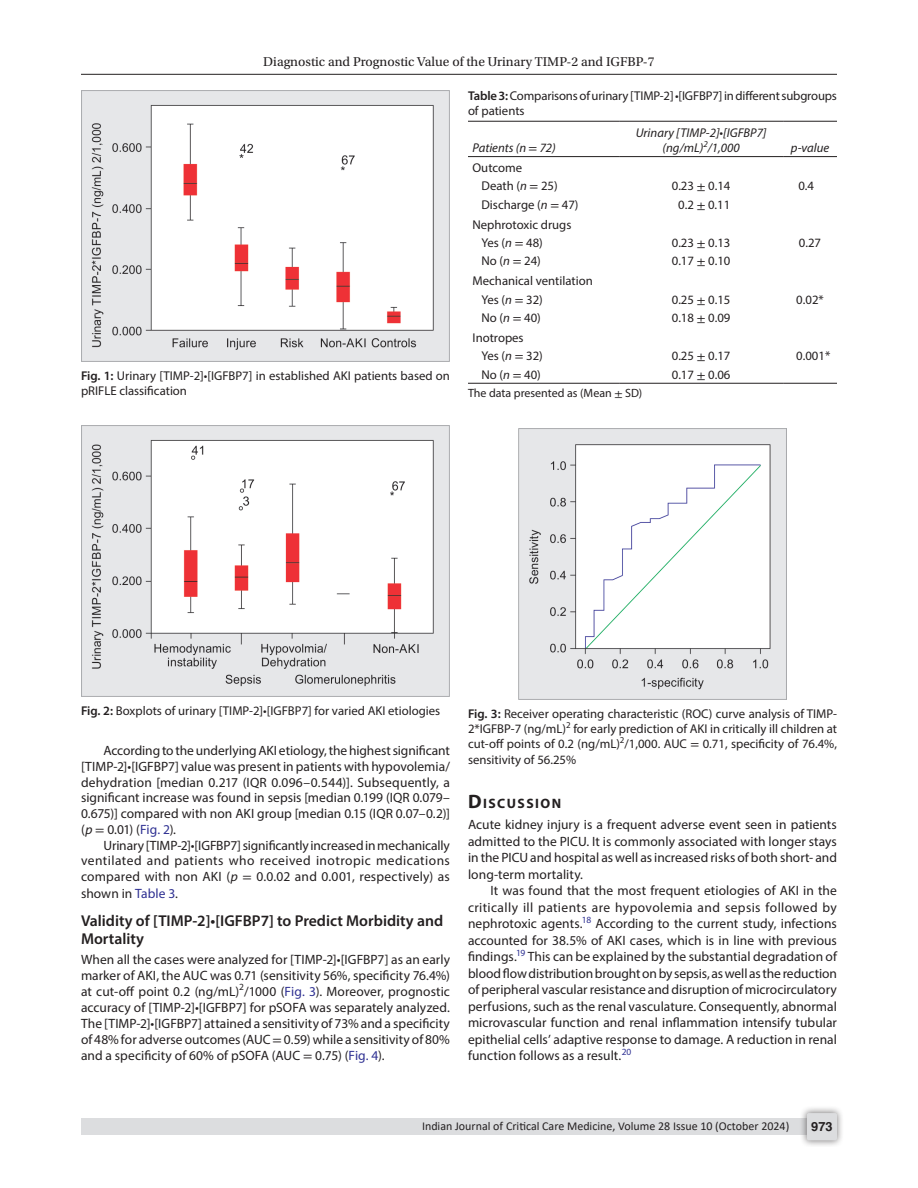
<style>
.page{position:relative;width:918px;height:1188px;background:#fff}
.page>*{position:absolute;margin:0;border:0;box-sizing:border-box;transform-origin:0 0}
.Head-2{font:600 15.75px/18px "Myriad Pro";color:#231f20}
.Head-1{font:700 13.65px "Myriad Pro";letter-spacing:.105em;color:#231f20}
.Para-Indent{font:13.5px/16.5px "Myriad Pro";letter-spacing:.005em;color:#231f20;text-align:justify}
.Para-NoIndent{font:13.5px/16.2px "Myriad Pro";color:#231f20;text-align:justify}
.t1{font:13.5px "Utopia Std";color:#231f20}
.FigCaption{font:12.75px/15.3px "Myriad Pro";color:#231f20}
.TableBody{font:12.75px "Myriad Pro";color:#231f20}
.TableCaption{font:12.75px/15.3px "Myriad Pro";letter-spacing:-.015em;color:#231f20}
.TableHeader{font:italic 12.75px "Myriad Pro";color:#231f20}
.t2{font:700 12.75px "Helvetica LT Std";color:#231f20}
.t3{font:12px "Calibri";color:#231f20}
.TableFootNote{font:12px "Myriad Pro";color:#231f20}
.s1{font-weight:600}
.s2{font-family:"STIX General";font-style:normal}
.s3{font-style:italic}
.s4{font-family:"STIX General"}
.s5{color:#2e3092}
.s6{font-size:19.5px}
</style>
<div class="page">
<hr style="left:81px;top:74px;width:756px;height:1px;background:#231f20">
<div style="left:81px;top:1119px;width:756px;height:16px;background:#dcdddf"></div>
<div style="left:800px;top:1106px;width:44px;height:41px;background:#231f20;opacity:.61"></div>
<div style="left:807px;top:1113px;width:30px;height:27px;background:#dcdddf;border-radius:2px"></div>
<img style="left:81px;top:90px;width:368px;height:271px">
<img style="left:81px;top:425px;width:368px;height:272px">
<hr style="left:468px;top:383px;width:151px;height:1px;background:#231f20">
<hr style="left:619px;top:383px;width:164px;height:1px;background:#231f20">
<hr style="left:783px;top:383px;width:54px;height:1px;background:#231f20">
<hr style="left:468px;top:121px;width:151px;height:1px;background:#231f20">
<hr style="left:619px;top:121px;width:164px;height:1px;background:#231f20">
<hr style="left:783px;top:121px;width:54px;height:1px;background:#231f20">
<hr style="left:468px;top:156px;width:151px;height:1px;background:#231f20">
<hr style="left:619px;top:156px;width:164px;height:1px;background:#231f20">
<hr style="left:783px;top:156px;width:54px;height:1px;background:#231f20">
<img style="left:518px;top:428px;width:269px;height:271px">
<p class="t1" style="left:263px;top:55px;width:393px">Diagnostic and Prognostic Value of the Urinary TIMP-2 and IGFBP-7</p>
<p class="TableCaption" style="left:468px;top:87px;width:371px"><span class="s1">Table 3:</span> Comparisons of urinary [TIMP-2] •[IGFBP7] in different subgroups of patients</p>
<p class="TableHeader" style="left:472px;top:140px;width:85px">Patients (n <span class="s2">=</span> 72)</p>
<p class="TableHeader" style="left:636px;top:125px;width:132px">Urinary [TIMP-2]•[IGFBP7]</p>
<p class="TableHeader" style="left:663px;top:140px;width:79px">(ng/mL)<sup>2</sup>/1,000</p>
<p class="TableHeader" style="left:791px;top:140px;width:40px">p-value</p>
<p class="FigCaption" style="left:81px;top:368px;width:370px"><span class="s1">Fig. 1:</span> Urinary [TIMP-2]•[IGFBP7] in established AKI patients based on pRIFLE classification</p>
<p class="TableBody" style="left:472px;top:160px;width:51px">Outcome</p>
<p class="TableBody" style="left:482px;top:178px;width:78px">Death (<span class="s3">n</span> <span class="s4">=</span> 25)</p>
<p class="TableBody" style="left:482px;top:197px;width:99px">Discharge (<span class="s3">n</span> <span class="s4">=</span> 47)</p>
<p class="TableBody" style="left:472px;top:217px;width:100px">Nephrotoxic drugs</p>
<p class="TableBody" style="left:482px;top:235px;width:63px">Yes (<span class="s3">n</span> <span class="s4">=</span> 48)</p>
<p class="TableBody" style="left:482px;top:253px;width:61px">No (<span class="s3">n</span> <span class="s4">=</span> 24)</p>
<p class="TableBody" style="left:472px;top:273px;width:122px">Mechanical ventilation</p>
<p class="TableBody" style="left:482px;top:292px;width:63px">Yes (<span class="s3">n</span> <span class="s4">=</span> 32)</p>
<p class="TableBody" style="left:482px;top:310px;width:61px">No (<span class="s3">n</span> <span class="s4">=</span> 40)</p>
<p class="TableBody" style="left:472px;top:330px;width:53px">Inotropes</p>
<p class="TableBody" style="left:482px;top:348px;width:63px">Yes (<span class="s3">n</span> <span class="s4">=</span> 32)</p>
<p class="TableBody" style="left:482px;top:367px;width:61px">No (<span class="s3">n</span> <span class="s4">=</span> 40)</p>
<p class="TableFootNote" style="left:468px;top:385px;width:176px">The data presented as (Mean <span class="s4">±</span> SD)</p>
<p class="TableBody" style="left:672px;top:178px;width:60px">0.23 <span class="s4">±</span> 0.14</p>
<p class="TableBody" style="left:678px;top:197px;width:54px">0.2 <span class="s4">±</span> 0.11</p>
<p class="TableBody" style="left:672px;top:235px;width:60px">0.23 <span class="s4">±</span> 0.13</p>
<p class="TableBody" style="left:672px;top:253px;width:60px">0.17 <span class="s4">±</span> 0.10</p>
<p class="TableBody" style="left:672px;top:292px;width:60px">0.25 <span class="s4">±</span> 0.15</p>
<p class="TableBody" style="left:672px;top:310px;width:60px">0.18 <span class="s4">±</span> 0.09</p>
<p class="TableBody" style="left:672px;top:348px;width:60px">0.25 <span class="s4">±</span> 0.17</p>
<p class="TableBody" style="left:672px;top:367px;width:60px">0.17 <span class="s4">±</span> 0.06</p>
<p class="TableBody" style="left:798px;top:178px;width:17px">0.4</p>
<p class="TableBody" style="left:799px;top:235px;width:24px">0.27</p>
<p class="TableBody" style="left:796px;top:292px;width:29px">0.02*</p>
<p class="TableBody" style="left:796px;top:348px;width:36px">0.001*</p>
<p class="FigCaption" style="left:81px;top:703px;width:361px"><span class="s1">Fig. 2:</span> Boxplots of urinary [TIMP-2]•[IGFBP7] for varied AKI etiologies</p>
<p class="Para-Indent" style="left:81px;top:743px;width:371px;line-height:15.8px;text-indent:22px">According to the underlying AKI etiology, the highest significant [TIMP-2]•[IGFBP7] value was present in patients with hypovolemia/ dehydration [median 0.217 (IQR 0.096–0.544)]. Subsequently, a significant increase was found in sepsis [median 0.199 (IQR 0.079– 0.675)] compared with non AKI group [median 0.15 (IQR 0.07–0.2)] (<span class="s3">p</span> <span class="s4">=</span> 0.01) (<span class="s5">Fig. 2</span>).</p>
<p class="Para-Indent" style="left:81px;top:837px;width:370px;line-height:16px;text-indent:22px">Urinary [TIMP-2]•[IGFBP7] significantly increased in mechanically ventilated and patients who received inotropic medications compared with non AKI (<span class="s3">p</span> <span class="s4">=</span> 0.0.02 and 0.001, respectively) as shown in <span class="s5">Table 3</span>.</p>
<p class="Head-2" style="left:81px;top:911px;width:364px">Validity of [TIMP-2]•[IGFBP7] to Predict Morbidity and<br>Mortality</p>
<p class="Para-NoIndent" style="left:81px;top:951px;width:371px">When all the cases were analyzed for [TIMP-2]•[IGFBP7] as an early marker of AKI, the AUC was 0.71 (sensitivity 56%, specificity 76.4%) at cut-off point 0.2 (ng/mL)<sup>2</sup>/1000 (<span class="s5">Fig. 3</span>). Moreover, prognostic accuracy of [TIMP-2]•[IGFBP7] for pSOFA was separately analyzed.<br>The [TIMP-2]•[IGFBP7] attained a sensitivity of 73% and a specificity of 48% for adverse outcomes (AUC <span class="s4">=</span> 0.59) while a sensitivity of 80% and a specificity of 60% of pSOFA (AUC <span class="s4">=</span> 0.75) (<span class="s5">Fig. 4</span>).</p>
<p class="FigCaption" style="left:468px;top:706px;width:371px;text-align:justify"><span class="s1">Fig. 3:</span> Receiver operating characteristic (ROC) curve analysis of TIMP-2*IGFBP-7 (ng/mL)<sup>2</sup> for early prediction of AKI in critically ill children at cut-off points of 0.2 (ng/mL)<sup>2</sup>/1,000. AUC <span class="s4">=</span> 0.71, specificity of 76.4%, sensitivity of 56.25%</p>
<p class="Head-1" style="left:468px;top:795px;width:95px"><span class="s6">D</span>ISCUSSION</p>
<p class="Para-NoIndent" style="left:468px;top:816px;width:371px">Acute kidney injury is a frequent adverse event seen in patients admitted to the PICU. It is commonly associated with longer stays in the PICU and hospital as well as increased risks of both short- and long-term mortality.</p>
<p class="Para-Indent" style="left:468px;top:882px;width:371px;text-indent:22px">It was found that the most frequent etiologies of AKI in the critically ill patients are hypovolemia and sepsis followed by nephrotoxic agents.<sup>18</sup> According to the current study, infections accounted for 38.5% of AKI cases, which is in line with previous findings.<sup>19</sup> This can be explained by the substantial degradation of blood flow distribution brought on by sepsis, as well as the reduction of peripheral vascular resistance and disruption of microcirculatory perfusions, such as the renal vasculature. Consequently, abnormal microvascular function and renal inflammation intensify tubular epithelial cells’ adaptive response to damage. A reduction in renal function follows as a result.<sup>20</sup></p>
<p class="t3" style="left:422px;top:1117px;width:369px">Indian Journal of Critical Care Medicine, Volume 28 Issue 10 (October 2024)</p>
<p class="t2" style="left:811px;top:1119px;width:23px">973</p>
</div>
